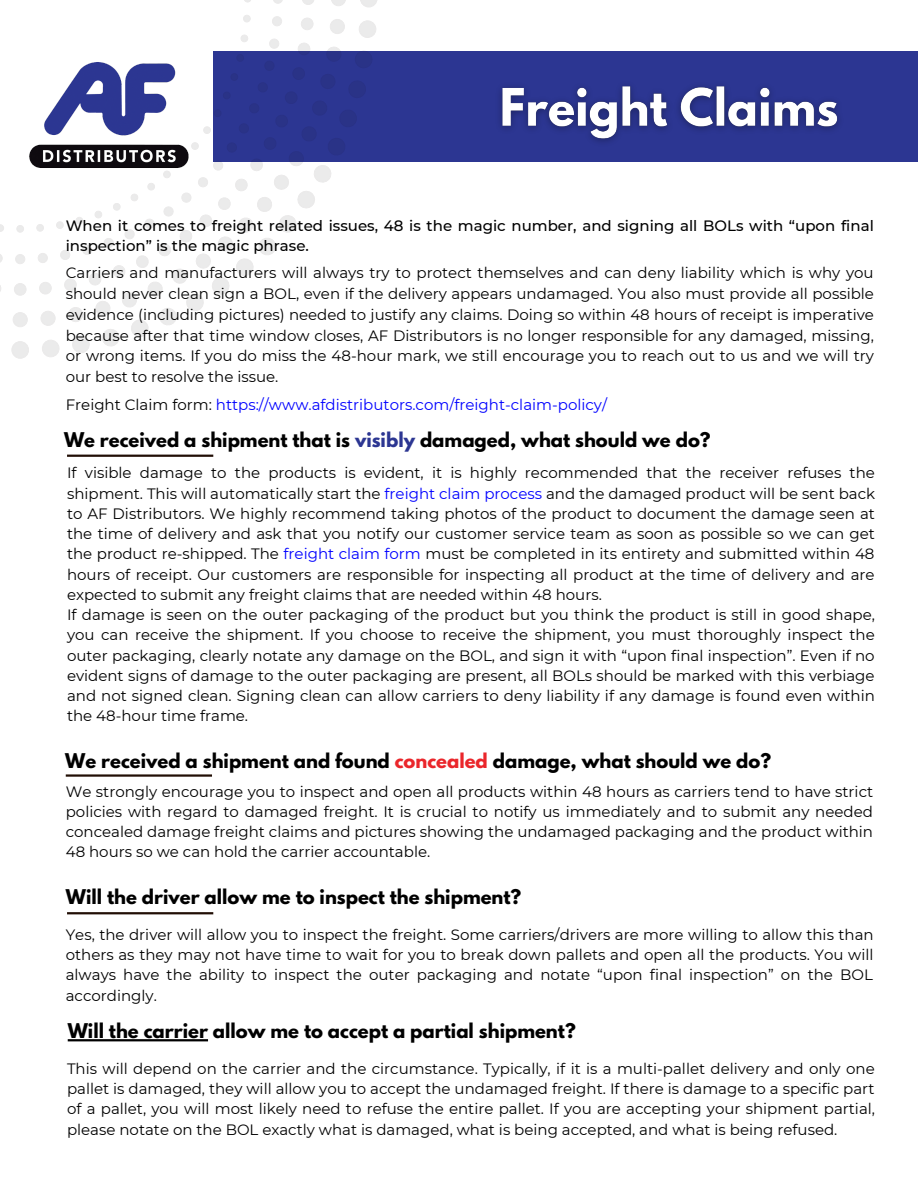
<style>
.page{position:relative;width:918px;height:1188px;background:#fff}
.page>*{position:absolute;margin:0;border:0;box-sizing:border-box;transform-origin:0 0}
.t1{font:700 18px "League Spartan";color:#000}
.t2{font:15px/20.2px "Montserrat";color:#000;text-align:justify}
.t3{font:500 15px/20.7px "Montserrat";color:#000}
.t4{font:15px "Montserrat";color:#00f}
.s1{color:#000}
.s2{color:#2c3692}
.s3{color:#00f}
.s4{color:#ea262b}
</style>
<div class="page">
<div style="left:213px;top:51px;width:705px;height:111px;background:#2c3692"></div>
<svg style="left:0;top:254px;width:2px;height:8px"></svg>
<svg style="left:0;top:225px;width:4px;height:7px"></svg>
<div style="left:12px;top:342px;width:17px;height:16px;background:#ebebeb;border-radius:50%"></div>
<div style="left:12px;top:342px;width:17px;height:16px;border:1px solid #100408;border-radius:50%"></div>
<div style="left:13px;top:313px;width:14px;height:14px;background:#ebebeb;border-radius:50%"></div>
<div style="left:13px;top:313px;width:14px;height:14px;border:1px solid #100408;border-radius:50%"></div>
<div style="left:14px;top:284px;width:12px;height:11px;background:#ebebeb;border-radius:50%"></div>
<div style="left:14px;top:283px;width:12px;height:12px;border:1px solid #100408;border-radius:50%"></div>
<div style="left:16px;top:254px;width:9px;height:10px;background:#ebebeb;border-radius:50%"></div>
<div style="left:16px;top:254px;width:9px;height:10px;border:1px solid #100408;border-radius:50%"></div>
<div style="left:17px;top:225px;width:7px;height:7px;background:#ebebeb;border-radius:50%"></div>
<div style="left:17px;top:225px;width:7px;height:7px;border:1px solid #100408;border-radius:50%"></div>
<div style="left:42px;top:340px;width:17px;height:17px;background:#ebebeb;border-radius:50%"></div>
<div style="left:42px;top:340px;width:17px;height:17px;border:1px solid #100408;border-radius:50%"></div>
<div style="left:41px;top:311px;width:14px;height:15px;background:#ebebeb;border-radius:50%"></div>
<div style="left:41px;top:311px;width:15px;height:15px;border:1px solid #100408;border-radius:50%"></div>
<div style="left:39px;top:282px;width:13px;height:12px;background:#ebebeb;border-radius:50%"></div>
<div style="left:39px;top:282px;width:13px;height:12px;border:1px solid #100408;border-radius:50%"></div>
<div style="left:38px;top:253px;width:10px;height:10px;background:#ebebeb;border-radius:50%"></div>
<div style="left:38px;top:253px;width:10px;height:10px;border:1px solid #100408;border-radius:50%"></div>
<div style="left:37px;top:224px;width:7px;height:7px;background:#ebebeb;border-radius:50%"></div>
<div style="left:37px;top:224px;width:7px;height:7px;border:1px solid #100408;border-radius:50%"></div>
<div style="left:60px;top:250px;width:10px;height:10px;background:#ebebeb;border-radius:4px"></div>
<div style="left:60px;top:250px;width:10px;height:10px;border:1px solid #100408;border-radius:4px"></div>
<div style="left:56px;top:221px;width:8px;height:8px;background:#ebebeb;border-radius:50%"></div>
<div style="left:56px;top:221px;width:8px;height:8px;border:1px solid #100408;border-radius:50%"></div>
<svg style="left:64px;top:43px;width:308px;height:310px"></svg>
<div style="left:269px;top:39px;width:10px;height:10px;background:#ebebeb;border-radius:4px"></div>
<div style="left:269px;top:39px;width:10px;height:10px;border:1px solid #100408;border-radius:4px"></div>
<div style="left:241px;top:35px;width:7px;height:7px;background:#ebebeb;border-radius:50%"></div>
<div style="left:241px;top:35px;width:7px;height:7px;border:1px solid #100408;border-radius:50%"></div>
<div style="left:359px;top:20px;width:17px;height:18px;background:#ebebeb;border-radius:50%"></div>
<div style="left:359px;top:20px;width:17px;height:18px;border:1px solid #100408;border-radius:50%"></div>
<div style="left:330px;top:19px;width:15px;height:15px;background:#ebebeb;border-radius:50%"></div>
<div style="left:330px;top:19px;width:15px;height:15px;border:1px solid #100408;border-radius:50%"></div>
<div style="left:301px;top:18px;width:12px;height:12px;background:#ebebeb;border-radius:50%"></div>
<div style="left:301px;top:18px;width:12px;height:12px;border:1px solid #100408;border-radius:50%"></div>
<div style="left:272px;top:16px;width:10px;height:10px;background:#ebebeb;border-radius:50%"></div>
<div style="left:272px;top:16px;width:10px;height:10px;border:1px solid #100408;border-radius:50%"></div>
<div style="left:243px;top:15px;width:7px;height:7px;background:#ebebeb;border-radius:50%"></div>
<div style="left:243px;top:15px;width:7px;height:7px;border:1px solid #100408;border-radius:50%"></div>
<svg style="left:360px;top:0;width:17px;height:7px"></svg>
<svg style="left:331px;top:0;width:15px;height:6px"></svg>
<svg style="left:302px;top:0;width:12px;height:5px"></svg>
<svg style="left:273px;top:0;width:10px;height:3px"></svg>
<svg style="left:244px;top:0;width:7px;height:2px"></svg>
<img style="left:29px;top:51px;width:171px;height:127px">
<img style="left:500px;top:86px;width:339px;height:56px">
<hr style="left:67px;top:912px;width:146px;height:2px;background:#210e05">
<hr style="left:67px;top:455px;width:146px;height:2px;background:#210e05">
<hr style="left:66px;top:774px;width:146px;height:3px;background:#210e05">
<hr style="left:68px;top:1039px;width:140px;height:2px;background:#000">
<p class="t3" style="left:66px;top:215px;width:810px">When it comes to freight related issues, 48 is the magic number, and signing all BOLs with “upon final inspection” is the magic phrase.</p>
<p class="t2" style="left:66px;top:263px;width:810px;line-height:20.7px">Carriers and manufacturers will always try to protect themselves and can deny liability which is why you should never clean sign a BOL, even if the delivery appears undamaged. You also must provide all possible evidence (including pictures) needed to justify any claims. Doing so within 48 hours of receipt is imperative because after that time window closes, AF Distributors is no longer responsible for any damaged, missing, or wrong items. If you do miss the 48-hour mark, we still encourage you to reach out to us and we will try our best to resolve the issue.</p>
<p class="t4" style="left:66px;top:395px;width:543px"><span class="s1">Freight Claim form:</span> https://www.afdistributors.com/freight-claim-policy/</p>
<p class="t1" style="left:64px;top:430px;width:648px">We received a shipment that is <span class="s2">visibly</span> damaged, what should we do?</p>
<p class="t2" style="left:67px;top:463px;width:810px;text-align:left">If visible damage to the products is evident, it is highly recommended that the receiver refuses the shipment. This will automatically start the <span class="s3">freight claim process</span> and the damaged product will be sent back to AF Distributors. We highly recommend taking photos of the product to document the damage seen at the time of delivery and ask that you notify our customer service team as soon as possible so we can get the product re-shipped. The <span class="s3">freight claim form</span> must be completed in its entirety and submitted within 48 hours of receipt. Our customers are responsible for inspecting all product at the time of delivery and are expected to submit any freight claims that are needed within 48 hours.<br>If damage is seen on the outer packaging of the product but you think the product is still in good shape, you can receive the shipment. If you choose to receive the shipment, you must thoroughly inspect the outer packaging, clearly notate any damage on the BOL, and sign it with “upon final inspection”. Even if no evident signs of damage to the outer packaging are present, all BOLs should be marked with this verbiage and not signed clean. Signing clean can allow carriers to deny liability if any damage is found even within the 48-hour time frame.</p>
<p class="t1" style="left:65px;top:751px;width:707px">We received a shipment and found <span class="s4">concealed</span> damage, what should we do?</p>
<p class="t2" style="left:66px;top:781px;width:809px">We strongly encourage you to inspect and open all products within 48 hours as carriers tend to have strict policies with regard to damaged freight. It is crucial to notify us immediately and to submit any needed concealed damage freight claims and pictures showing the undamaged packaging and the product within 48 hours so we can hold the carrier accountable.</p>
<p class="t1" style="left:66px;top:888px;width:457px">Will the driver allow me to inspect the shipment?</p>
<p class="t2" style="left:66px;top:924px;width:809px">Yes, the driver will allow you to inspect the freight. Some carriers/drivers are more willing to allow this than others as they may not have time to wait for you to break down pallets and open all the products. You will always have the ability to inspect the outer packaging and notate “upon final inspection” on the BOL accordingly.</p>
<p class="t1" style="left:68px;top:1022px;width:509px">Will the carrier allow me to accept a partial shipment?</p>
<p class="t2" style="left:67px;top:1058px;width:810px">This will depend on the carrier and the circumstance. Typically, if it is a multi-pallet delivery and only one pallet is damaged, they will allow you to accept the undamaged freight. If there is damage to a specific part of a pallet, you will most likely need to refuse the entire pallet. If you are accepting your shipment partial, please notate on the BOL exactly what is damaged, what is being accepted, and what is being refused.</p>
</div>
